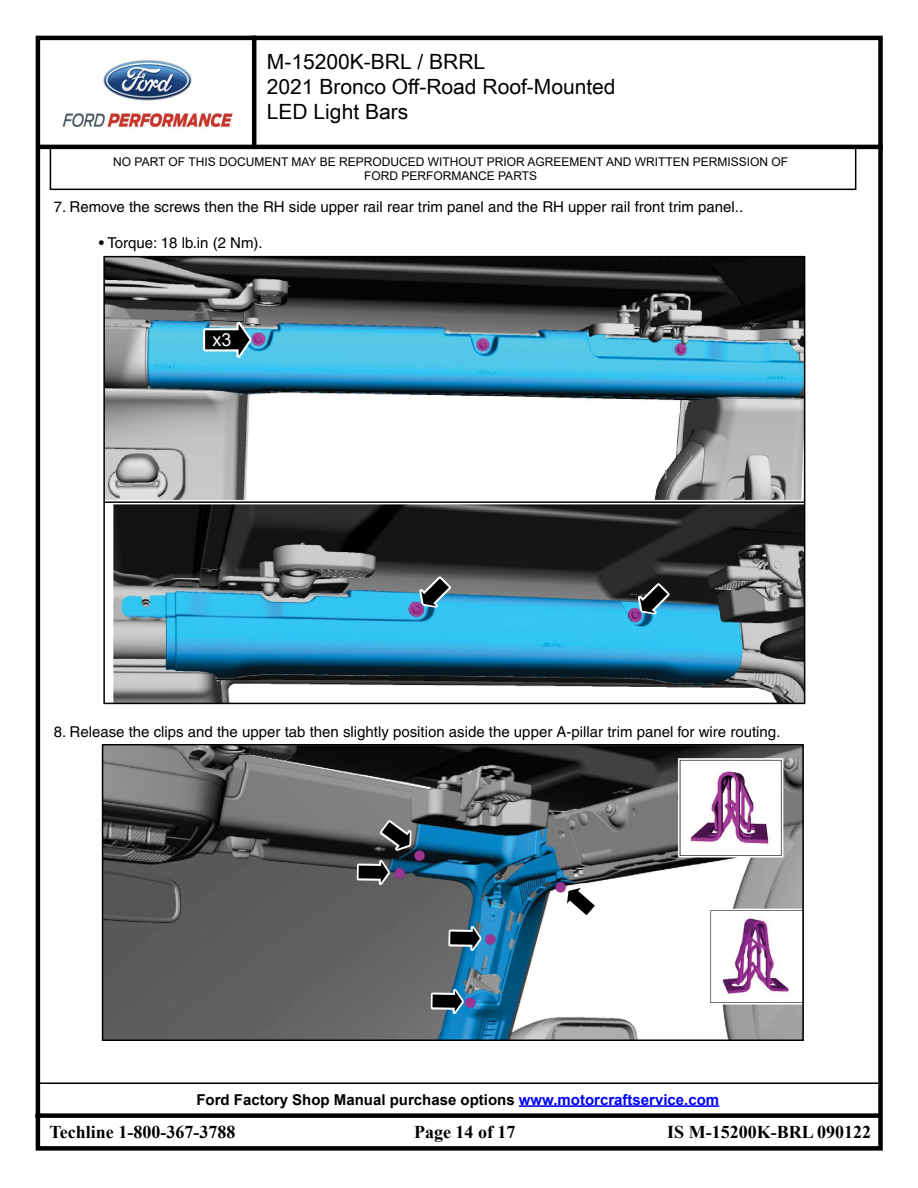
<style>
.page{position:relative;width:918px;height:1188px;background:#fff}
.page>*{position:absolute;margin:0;border:0;box-sizing:border-box;transform-origin:0 0}
.t1{font:21px/25.2px "Arial Unicode MS";color:#000}
.t2{font:700 18px "Times New Roman";color:#000}
.t3{font:18px "Arial";color:#fff}
.t4{font:15px "Helvetica";color:#000}
.t5{font:700 15px "Arial";color:#000}
.t6{font:700 15px "Helvetica";color:#000}
.t7{font:12px/14.4px "Arial";color:#000;text-align:center}
.s1{color:#00f}
</style>
<div class="page">
<div style="left:50px;top:147px;width:806px;height:43px;border:2px solid #000"></div>
<img style="left:62px;top:60px;width:171px;height:69px">
<div style="left:36px;top:36px;width:847px;height:1115px;border:4px solid #000"></div>
<hr style="left:38px;top:145px;width:845px;height:4px;background:#000">
<hr style="left:252px;top:36px;width:4px;height:111px;background:#000">
<div style="left:35px;top:1113px;width:846px;height:5px;background:#000"></div>
<hr style="left:39px;top:1082px;width:842px;height:2px;background:#000">
<hr style="left:519px;top:1105px;width:200px;height:2px;background:#00f">
<img style="left:106px;top:259px;width:696px;height:241px">
<svg style="left:201px;top:310px;width:54px;height:60px;background:#4f7d8d"></svg>
<img style="left:113px;top:504px;width:689px;height:197px">
<svg style="left:419px;top:576px;width:32px;height:32px"></svg>
<svg style="left:638px;top:582px;width:32px;height:33px"></svg>
<hr style="left:104px;top:501px;width:701px;height:2px;background:#000">
<div style="left:103px;top:256px;width:702px;height:448px;border:2px solid #000"></div>
<img style="left:105px;top:747px;width:696px;height:291px">
<svg style="left:357px;top:859px;width:33px;height:26px"></svg>
<svg style="left:379px;top:820px;width:33px;height:31px"></svg>
<svg style="left:430px;top:988px;width:34px;height:26px"></svg>
<svg style="left:448px;top:925px;width:34px;height:26px"></svg>
<svg style="left:565px;top:885px;width:33px;height:33px"></svg>
<div style="left:102px;top:744px;width:702px;height:297px;border:2px solid #000"></div>
<h1 class="t1" style="left:267px;top:48px;width:350px">M-15200K-BRL / BRRL<br>2021 Bronco Off-Road Roof-Mounted<br>LED Light Bars</h1>
<p class="t7" style="left:113px;top:155px;width:676px">NO PART OF THIS DOCUMENT MAY BE REPRODUCED WITHOUT PRIOR AGREEMENT AND WRITTEN PERMISSION OF<br>FORD PERFORMANCE PARTS</p>
<p class="t4" style="left:54px;top:198px;width:691px">7. Remove the screws then the RH side upper rail rear trim panel and the RH upper rail front trim panel..</p>
<p class="t4" style="left:99px;top:234px;width:165px">• Torque: 18 lb.in (2 Nm).</p>
<p class="t3" style="left:212px;top:327px;width:21px">x3</p>
<p class="t4" style="left:54px;top:723px;width:728px">8. Release the clips and the upper tab then slightly position aside the upper A-pillar trim panel for wire routing.</p>
<p class="t5" style="left:196px;top:1089px;width:524px">Ford Factory Shop Manual purchase options <span class="s1">www.motorcraftservice.com</span></p>
<p class="t2" style="left:50px;top:1119px;width:187px">Techline 1-800-367-3788</p>
<p class="t2" style="left:414px;top:1119px;width:103px">Page 14 of 17</p>
<p class="t2" style="left:667px;top:1119px;width:206px">IS M-15200K-BRL 090122</p>
<p class="t6" style="left:731px;top:1113px;width:100px">MISSING NUT</p>
</div>
